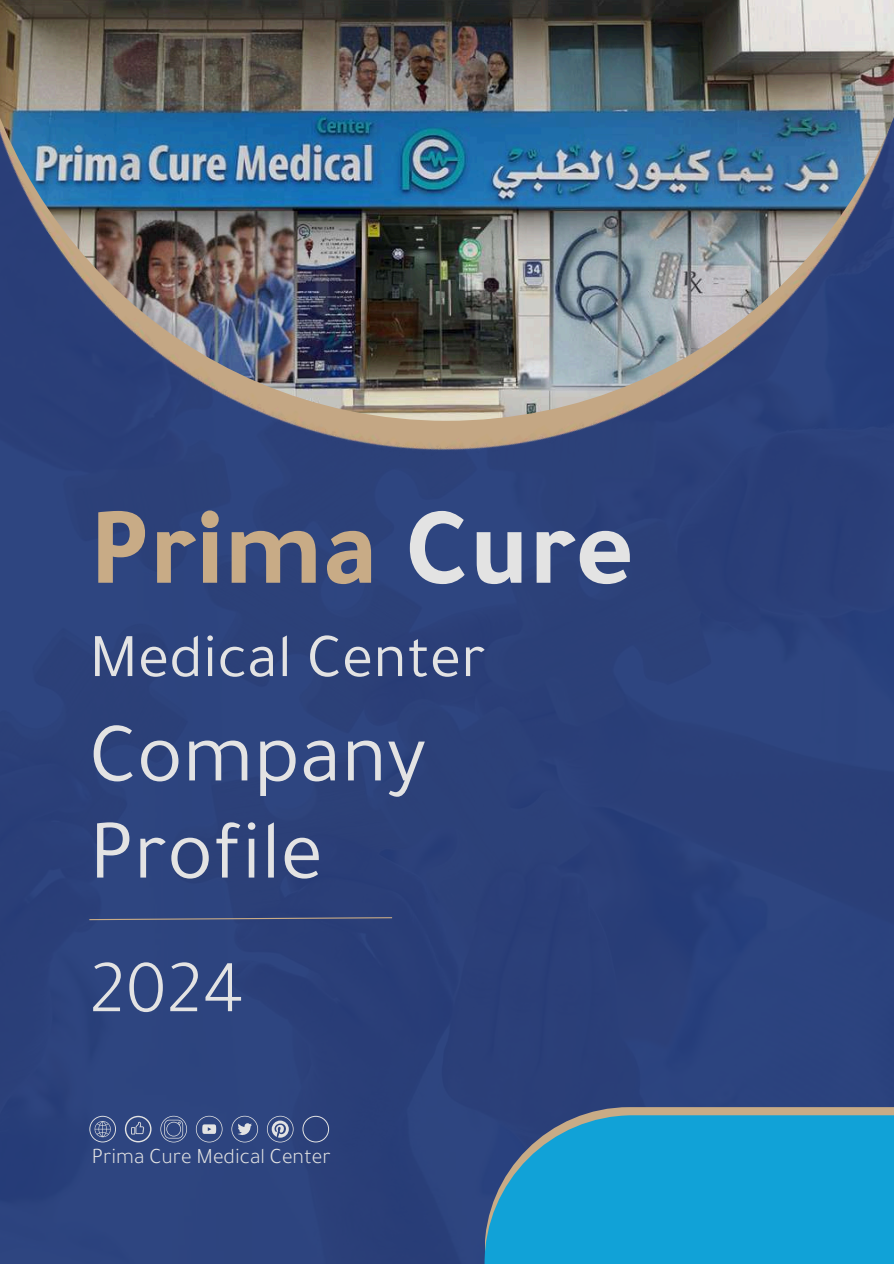
<style>
.page{position:relative;width:894px;height:1264px;background:#fff}
.page>*{position:absolute;margin:0;border:0;box-sizing:border-box;transform-origin:0 0}
.t1{font:700 111.3px "Tajawal";color:#c8ab86}
.t2{font:85.5px/97.1px "Tajawal";color:#e3e3e3}
.t3{font:300 75.75px "Tajawal";color:#e3e3e3}
.t4{font:63px "Tajawal";color:#e3e3e3}
.t5{font:300 22.05px "Tajawal";color:#e3e3e3}
.s1{color:#e3e3e3}
</style>
<div class="page">
<div style="left:0;top:655px;width:893px;height:608px;background:#2c4079"></div>
<div style="left:0;top:618px;width:893px;height:37px;background:#2c4179"></div>
<div style="left:0;top:421px;width:893px;height:197px;background:#2c4179"></div>
<img style="left:0;top:0;width:893px;height:421px">
<svg style="left:88px;top:916px;width:305px;height:4px"></svg>
<svg style="left:484px;top:1107px;width:409px;height:8px;background:#9a8b82"></svg>
<div style="left:484px;top:1115px;width:409px;height:148px;background:#11a2d7"></div>
<svg style="left:125px;top:1115px;width:26px;height:27px"></svg>
<svg style="left:160px;top:1115px;width:27px;height:27px"></svg>
<svg style="left:196px;top:1115px;width:26px;height:27px"></svg>
<svg style="left:267px;top:1115px;width:26px;height:27px"></svg>
<svg style="left:231px;top:1115px;width:27px;height:27px"></svg>
<svg style="left:89px;top:1115px;width:27px;height:27px"></svg>
<svg style="left:302px;top:1115px;width:27px;height:27px"></svg>
<h1 class="t1" style="left:89px;top:511px;width:546px">Prima <span class="s1">Cure</span></h1>
<h3 class="t4" style="left:89px;top:635px;width:398px">Medical Center</h3>
<h2 class="t2" style="left:89px;top:719px;width:338px">Company<br>Profile</h2>
<h3 class="t3" style="left:89px;top:962px;width:157px">2024</h3>
<p class="t5" style="left:92px;top:1149px;width:240px">Prima Cure Medical Center</p>
</div>
